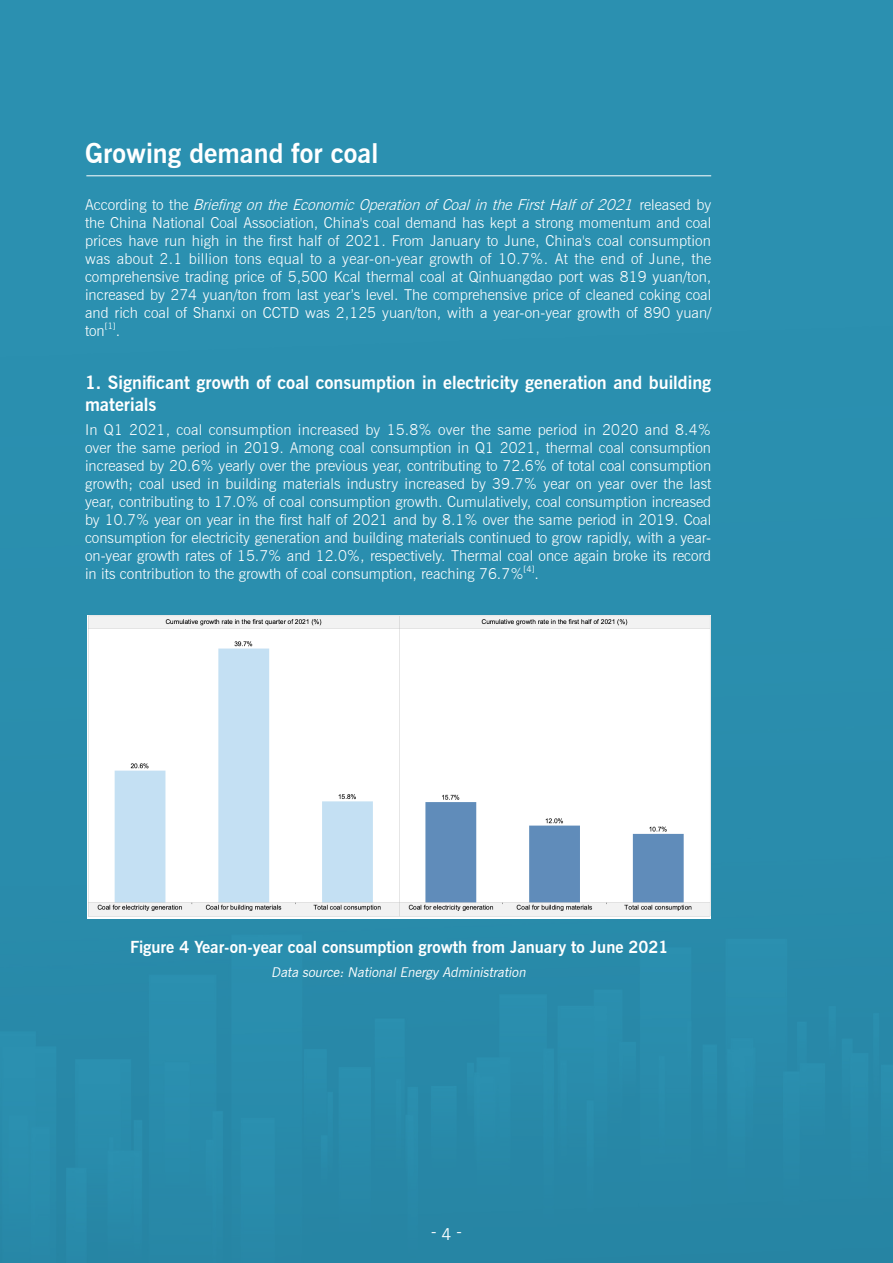
<style>
.page{position:relative;width:893px;height:1263px;background:#2b90b0}
.page>*{position:absolute;margin:0;border:0;box-sizing:border-box;transform-origin:0 0}
.t1{font:700 27px "News Gothic BT";color:#fff}
.t2{font:700 18px/21.6px "News Gothic BT";color:#fff}
.t3{font:700 16.5px "News Gothic BT";color:#fff}
.t4{font:16.5px "News Gothic BT";color:#fff}
.t5{font:300 15px/18px "News Gothic BT";color:#fff;text-align:justify}
.t6{font:italic 13.5px "News Gothic BT";color:#fff}
.t7{font:8.7px "News Gothic BT";color:#fff}
.s1{font-style:italic}
</style>
<div class="page">
<img style="left:88px;top:615px;width:623px;height:303px">
<hr style="left:86px;top:175px;width:625px;height:1px;background:#fff">
<p class="t1" style="left:85px;top:137px;width:295px">Growing demand for coal</p>
<p class="t5" style="left:85px;top:196px;width:628px">A c c o r d i n g t o t h e <span class="s1">BriefingontheEconomicOperationofCoalintheFirstHalfof2021</span> r e l e a s e d b y the China National Coal Association, China's coal demand has kept a strong momentum and coal prices have run high in the first half of 2021. From January to June, China's coal consumption was about 2.1 billion tons equal to a year-on-year growth of 10.7%. At the end of June, the comprehensive trading price of 5,500 Kcal thermal coal at Qinhuangdao port was 819 yuan/ton, increased by 274 yuan/ton from last year’s level. The comprehensive price of cleaned coking coal and rich coal of Shanxi on CCTD was 2,125 yuan/ton, with a year-on-year growth of 890 yuan/ ton</p>
<p class="t7" style="left:105px;top:321px;width:12px">[1]</p>
<p class="t5" style="left:116px;top:322px;width:6px">.</p>
<p class="t2" style="left:85px;top:372px;width:628px">1. Significant growth of coal consumption in electricity generation and building materials</p>
<p class="t5" style="left:85px;top:420px;width:628px">In Q1 2021, coal consumption increased by 15.8% over the same period in 2020 and 8.4% over the same period in 2019. Among coal consumption in Q1 2021, thermal coal consumption increased by 20.6% yearly over the previous year, contributing to 72.6% of total coal consumption growth; coal used in building materials industry increased by 39.7% year on year over the last year, contributing to 17.0% of coal consumption growth. Cumulatively, coal consumption increased by 10.7% year on year in the first half of 2021 and by 8.1% over the same period in 2019. Coal consumption for electricity generation and building materials continued to grow rapidly, with a year&shy;on-year growth rates of 15.7% and 12.0%, respectively. Thermal coal once again broke its record in its contribution to the growth of coal consumption, reaching 76.7%</p>
<p class="t7" style="left:524px;top:563px;width:12px">[4]</p>
<p class="t5" style="left:535px;top:564px;width:6px">.</p>
<p class="t3" style="left:130px;top:937px;width:540px">Figure 4 Year-on-year coal consumption growth from January to June 2021</p>
<p class="t6" style="left:271px;top:964px;width:259px">Data source: National Energy Administration</p>
<p class="t4" style="left:431px;top:1221px;width:32px">- 4 -</p>
</div>
